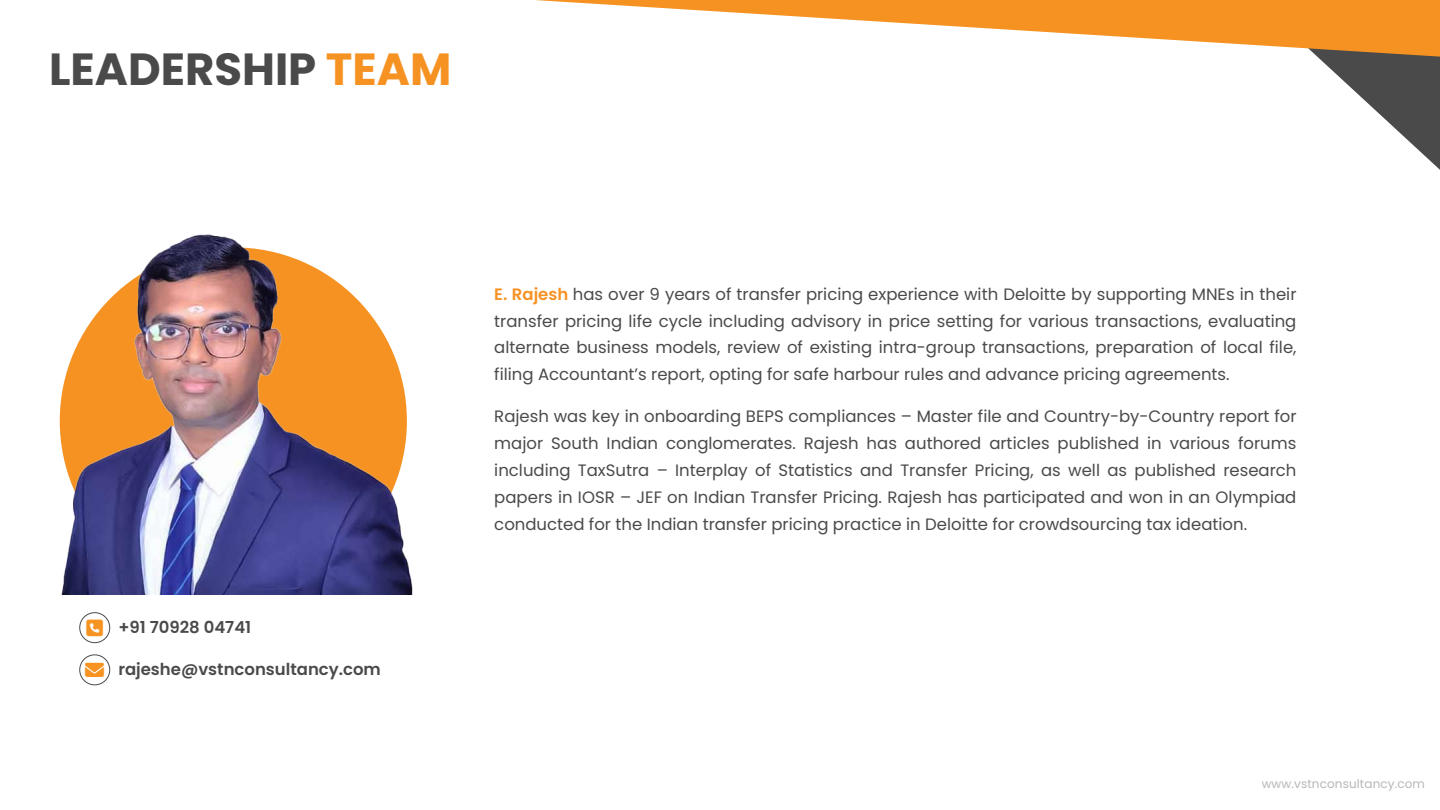
<style>
.page{position:relative;width:1440px;height:810px;background:#fff}
.page>*{position:absolute;margin:0;border:0;box-sizing:border-box;transform-origin:0 0}
.t1{font:700 45px "Poppins";color:#494a49}
.t2{font:16.5px/27px "Poppins";color:#494a49;text-align:justify}
.t3{font:600 16.5px "Poppins";color:#494a49}
.t4{font:12px "Poppins";letter-spacing:.01em;color:#b6b7b7}
.s1{color:#f69222}
.s2{font-weight:600;color:#f69222}
</style>
<div class="page">
<svg style="left:1318px;top:57px;width:122px;height:113px"></svg>
<svg style="left:535px;top:0;width:905px;height:57px"></svg>
<div style="left:79px;top:612px;width:31px;height:31px;border:1px solid #494a49;border-radius:50%"></div>
<div style="left:79px;top:654px;width:31px;height:31px;border:1px solid #494a49;border-radius:50%"></div>
<img style="left:62px;top:234px;width:351px;height:360px">
<h1 class="t1" style="left:49px;top:43px;width:404px">LEADERSHIP <span class="s1">TEAM</span></h1>
<p class="t3" style="left:118px;top:618px;width:134px">+91 70928 04741</p>
<p class="t3" style="left:118px;top:660px;width:264px">rajeshe@vstnconsultancy.com</p>
<p class="t2" style="left:494px;top:280px;width:804px"><span class="s2">E. Rajesh</span> has over 9 years of transfer pricing experience with Deloitte by supporting MNEs in their transfer pricing life cycle including advisory in price setting for various transactions, evaluating alternate business models, review of existing intra-group transactions, preparation of local file, filing Accountant’s report, opting for safe harbour rules and advance pricing agreements.</p>
<p class="t2" style="left:494px;top:403px;width:804px">Rajesh was key in onboarding BEPS compliances – Master file and Country-by-Country report for major South Indian conglomerates. Rajesh has authored articles published in various forums including TaxSutra – Interplay of Statistics and Transfer Pricing, as well as published research papers in IOSR – JEF on Indian Transfer Pricing. Rajesh has participated and won in an Olympiad conducted for the Indian transfer pricing practice in Deloitte for crowdsourcing tax ideation.</p>
<p class="t4" style="left:1262px;top:777px;width:165px">www.vstnconsultancy.com</p>
</div>
